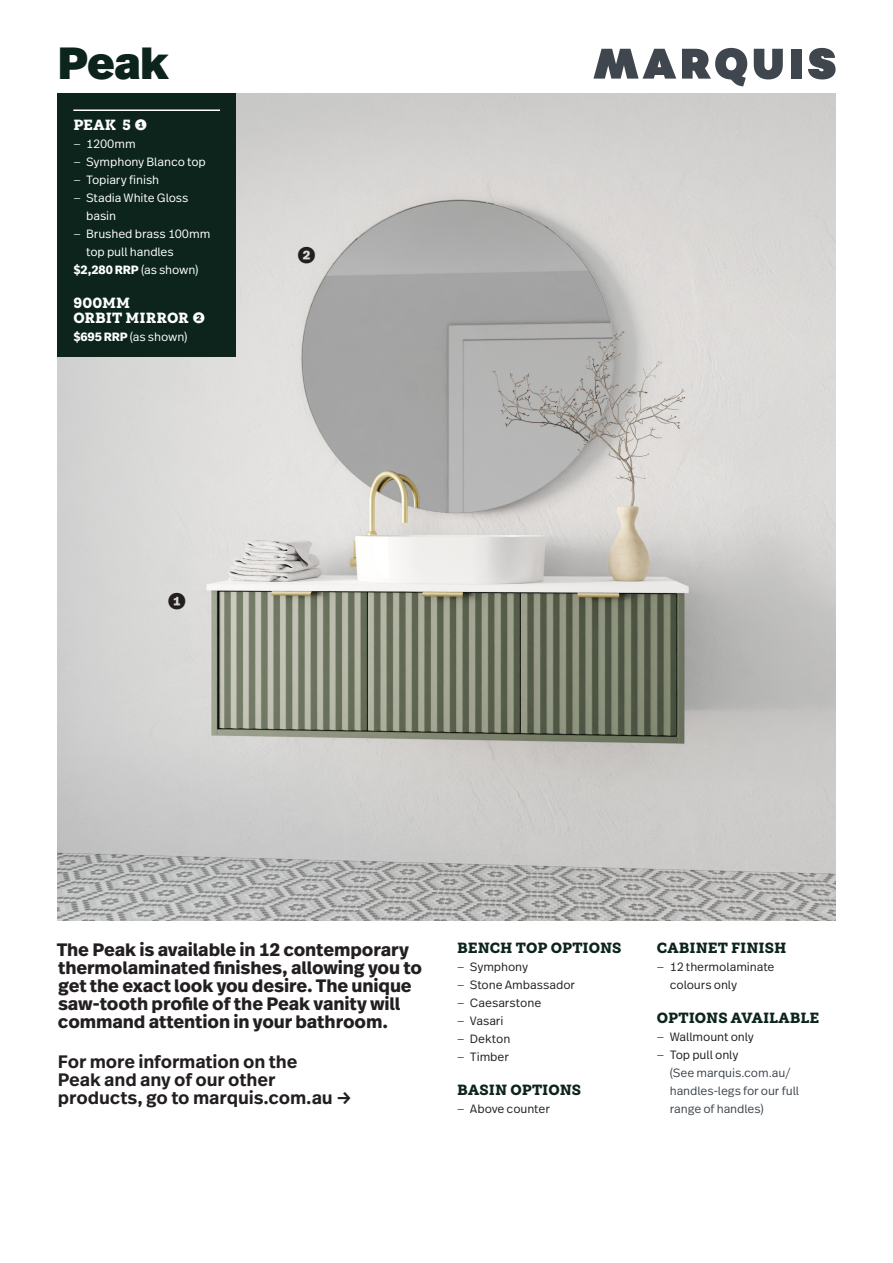
<style>
.page{position:relative;width:893px;height:1263px;background:#fff}
.page>*{position:absolute;margin:0;border:0;box-sizing:border-box;transform-origin:0 0}
.t1{font:900 45px "Real Text Pro";color:#0c241c}
.Range_Caption_body{font:700 22.5px "Real Text Pro";color:#231f20}
.Intro_Paragraph{font:700 18px/18px "Real Text Pro";letter-spacing:-.01em;color:#231f20}
.CTA{font:600 18px/18px "Real Text Pro";letter-spacing:-.01em;color:#231f20}
.Options_Subhead{font:900 15px "Weekly Pro";letter-spacing:.005em;color:#0c241c}
.Caption_Product_Header__no_rule{font:900 15px/15px "Weekly Pro";letter-spacing:.005em;color:#fff}
.Caption_Product_Header{font:900 15px "Weekly Pro";color:#fff}
.t2{font:300 12px/18px "Real Text Pro";letter-spacing:-.01em;color:#231f20}
.Caption_Price{font:300 12px/18px "Real Text Pro";letter-spacing:-.01em;color:#fff}
.t3{font:300 12px/18px "Real Text Pro";letter-spacing:-.01em;color:#3f464d}
.Caption_Price-2{font:700 12px "Real Text Pro";letter-spacing:-.005em;color:#fff}
.s1{font-family:"Real Text Pro";font-weight:700}
.s2{font-style:inherit}
.s3{font-weight:300}
.s4{font-weight:700}
.s5{color:#231f20}
</style>
<div class="page">
<svg style="left:593px;top:49px;width:83px;height:30px"></svg>
<svg style="left:754px;top:49px;width:29px;height:30px"></svg>
<div style="left:791px;top:49px;width:10px;height:30px;background:#3f464d"></div>
<svg style="left:808px;top:48px;width:28px;height:31px"></svg>
<svg style="left:682px;top:48px;width:65px;height:38px"></svg>
<img style="left:57px;top:94px;width:779px;height:827px">
<div style="left:57px;top:94px;width:179px;height:263px;background:#0c241c"></div>
<hr style="left:73px;top:109px;width:147px;height:2px;background:#fff">
<p class="t1" style="left:57px;top:29px;width:113px">Peak</p>
<p class="Caption_Product_Header" style="left:73px;top:116px;width:76px">PEAK 5 <span class="s1">❶</span></p>
<p class="Caption_Price" style="left:73px;top:135px;width:64px"><span class="s2">—</span> 1200mm</p>
<p class="Caption_Price" style="left:73px;top:153px;width:134px"><span class="s2">—</span> Symphony Blanco top</p>
<p class="Caption_Price" style="left:73px;top:171px;width:87px"><span class="s2">—</span> Topiary finish</p>
<p class="Caption_Price" style="left:86px;top:189px;width:104px;text-indent:-13px"><span class="s2">—</span> Stadia White Gloss basin</p>
<p class="Caption_Price" style="left:86px;top:225px;width:126px;text-indent:-13px"><span class="s2">—</span> Brushed brass 100mm top pull handles</p>
<p class="Caption_Price-2" style="left:73px;top:261px;width:127px">$2,280 RRP <span class="s3">(as shown)</span></p>
<p class="Caption_Product_Header__no_rule" style="left:73px;top:296px;width:134px">900MM<br>ORBIT MIRROR <span class="s1">❷</span></p>
<p class="Caption_Price" style="left:73px;top:328px;width:116px"><span class="s4">$695 RRP</span> (as shown)</p>
<p class="Range_Caption_body" style="left:297px;top:239px;width:22px">❷</p>
<p class="Range_Caption_body" style="left:167px;top:584px;width:22px">❶</p>
<p class="Intro_Paragraph" style="left:57px;top:940px;width:367px">The Peak is available in 12 contemporary thermolaminated finishes, allowing you to get the exact look you desire. The unique saw-tooth profile of the Peak vanity will command attention in your bathroom.</p>
<p class="CTA" style="left:58px;top:1052px;width:296px">For more information on the<br>Peak and any of our other products, go to marquis.com.au →</p>
<p class="Options_Subhead" style="left:457px;top:938px;width:166px">BENCH TOP OPTIONS</p>
<p class="t2" style="left:457px;top:957px;width:73px"><span class="s2">—</span> Symphony</p>
<p class="t2" style="left:457px;top:975px;width:120px"><span class="s2">—</span> Stone Ambassador</p>
<p class="t2" style="left:457px;top:993px;width:86px"><span class="s2">—</span> Caesarstone</p>
<p class="t2" style="left:457px;top:1011px;width:48px"><span class="s2">—</span> Vasari</p>
<p class="t2" style="left:457px;top:1029px;width:55px"><span class="s2">—</span> Dekton</p>
<p class="t2" style="left:457px;top:1047px;width:53px"><span class="s2">—</span> Timber</p>
<p class="Options_Subhead" style="left:457px;top:1081px;width:125px">BASIN OPTIONS</p>
<p class="t2" style="left:457px;top:1099px;width:94px"><span class="s2">—</span> Above counter</p>
<p class="Options_Subhead" style="left:657px;top:938px;width:131px">CABINET FINISH</p>
<p class="t2" style="left:670px;top:957px;width:106px;text-indent:-13px"><span class="s2">—</span> 12 thermolaminate colours only</p>
<p class="Options_Subhead" style="left:657px;top:1009px;width:164px">OPTIONS AVAILABLE</p>
<p class="t2" style="left:657px;top:1027px;width:98px"><span class="s2">—</span> Wallmount only</p>
<p class="t3" style="left:670px;top:1045px;width:131px;text-indent:-13px"><span class="s5">—</span> <span class="s5">Top pull only<br></span>(See marquis.com.au/ handles-legs for our full range of handles)</p>
</div>
